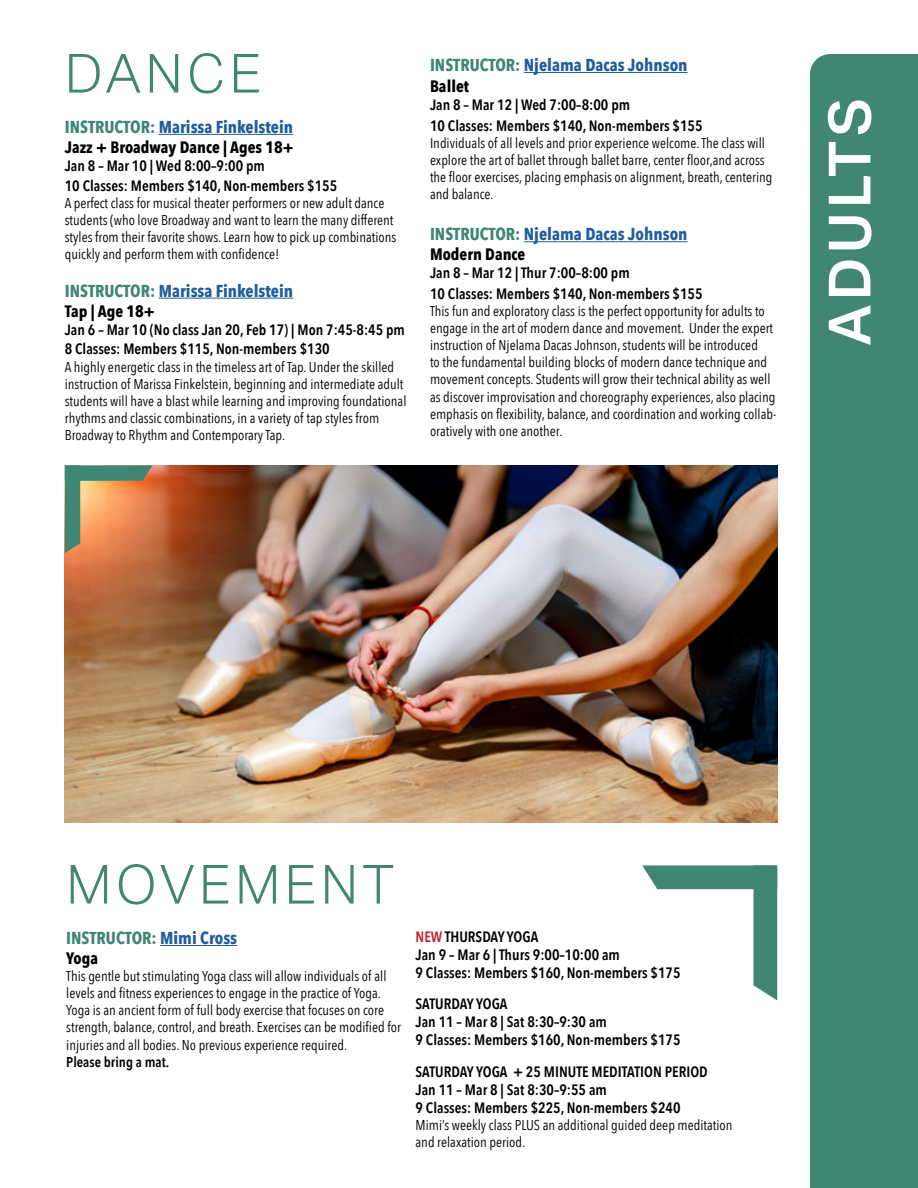
<style>
.page{position:relative;width:918px;height:1188px;background:#fff}
.page>*{position:absolute;margin:0;border:0;box-sizing:border-box;transform-origin:0 0}
.t1{font:600 58.35px "Aktiv Grotesk";letter-spacing:.075em;color:#fff}
.t2{font:300 54px "Aktiv Grotesk";letter-spacing:.08em;color:#408673}
.t3{font:700 17.25px "Avenir Next Condensed";color:#215e9e}
.t4{font:700 17.25px "Avenir Next Condensed";color:#408673}
.t5{font:700 16.5px "Avenir Next Condensed";color:#000}
.t6{font:600 15px/18px "Avenir Next Condensed";color:#000}
.t7{font:14.25px/17.1px "Avenir Next Condensed";color:#000}
.t8{font:600 14.25px "Avenir Next Condensed";color:#000}
.s1{color:#408673}
.s2{color:#215e9e}
.s3{color:#c32032}
</style>
<div class="page">
<hr style="left:160px;top:945px;width:77px;height:1px;background:#215e9e">
<svg style="left:642px;top:865px;width:135px;height:135px"></svg>
<div style="left:810px;top:54px;width:108px;height:1134px;background:#408673"></div>
<hr style="left:159px;top:134px;width:134px;height:1px;background:#215e9e">
<hr style="left:159px;top:298px;width:134px;height:1px;background:#215e9e">
<hr style="left:524px;top:72px;width:164px;height:1px;background:#215e9e">
<hr style="left:524px;top:241px;width:164px;height:1px;background:#215e9e">
<img style="left:65px;top:465px;width:712px;height:358px">
<svg style="left:65px;top:465px;width:88px;height:88px;background:#bb8f62"></svg>
<h2 class="t2" style="left:65px;top:42px;width:198px">DANCE</h2>
<p class="t3" style="left:65px;top:120px;width:230px"><span class="s1">INSTRUCTOR:</span> Marissa Finkelstein</p>
<p class="t5" style="left:65px;top:140px;width:231px">Jazz + Broadway Dance | Ages 18+</p>
<p class="t6" style="left:65px;top:155px;width:274px;line-height:19.8px">Jan 8 – Mar 10 | Wed 8:00–9:00 pm<br>10 Classes: Members $140, Non-members $155</p>
<p class="t7" style="left:65px;top:195px;width:333px">A perfect class for musical theater performers or new adult dance students (who love Broadway and want to learn the many different styles from their favorite shows. Learn how to pick up combinations quickly and perform them with confidence!</p>
<p class="t3" style="left:65px;top:283px;width:230px"><span class="s1">INSTRUCTOR:</span> Marissa Finkelstein</p>
<p class="t5" style="left:65px;top:304px;width:91px">Tap | Age 18+</p>
<p class="t6" style="left:65px;top:321px;width:342px;line-height:19.8px">Jan 6 – Mar 10 (No class Jan 20, Feb 17) | Mon 7:45-8:45 pm<br>8 Classes: Members $115, Non-members $130</p>
<p class="t7" style="left:65px;top:359px;width:343px">A highly energetic class in the timeless art of Tap. Under the skilled instruction of Marissa Finkelstein, beginning and intermediate adult students will have a blast while learning and improving foundational rhythms and classic combinations, in a variety of tap styles from Broadway to Rhythm and Contemporary Tap.</p>
<p class="t3" style="left:430px;top:58px;width:259px"><span class="s1">INSTRUCTOR:</span> Njelama Dacas Johnson</p>
<p class="t5" style="left:430px;top:79px;width:41px">Ballet</p>
<p class="t6" style="left:430px;top:94px;width:274px;line-height:20.7px">Jan 8 – Mar 12 | Wed 7:00–8:00 pm<br>10 Classes: Members $140, Non-members $155</p>
<p class="t7" style="left:430px;top:135px;width:344px">Individuals of all levels and prior experience welcome. The class will explore the art of ballet through ballet barre, center floor,and across the floor exercises, placing emphasis on alignment, breath, centering and balance.</p>
<p class="t3" style="left:430px;top:227px;width:259px"><span class="s1">INSTRUCTOR:</span> Njelama Dacas Johnson</p>
<p class="t5" style="left:430px;top:247px;width:97px">Modern Dance</p>
<p class="t6" style="left:430px;top:264px;width:274px;line-height:20.7px">Jan 8 – Mar 12 | Thur 7:00–8:00 pm<br>10 Classes: Members $140, Non-members $155</p>
<p class="t7" style="left:430px;top:304px;width:348px">This fun and exploratory class is the perfect opportunity for adults to engage in the art of modern dance and movement. Under the expert instruction of Njelama Dacas Johnson, students will be introduced<br>to the fundamental building blocks of modern dance technique and movement concepts. Students will grow their technical ability as well as discover improvisation and choreography experiences, also placing emphasis on flexibility, balance, and coordination and working collab&shy;oratively with one another.</p>
<h1 class="t1" style="left:816px;top:346px;width:249px;rotate:-90deg">ADULTS</h1>
<h2 class="t2" style="left:66px;top:853px;width:329px">MOVEMENT</h2>
<p class="t4" style="left:66px;top:931px;width:172px">INSTRUCTOR: <span class="s2">Mimi Cross</span></p>
<p class="t5" style="left:66px;top:951px;width:33px">Yoga</p>
<p class="t7" style="left:66px;top:969px;width:336px">This gentle but stimulating Yoga class will allow individuals of all levels and fitness experiences to engage in the practice of Yoga.<br>Yoga is an ancient form of full body exercise that focuses on core strength, balance, control, and breath. Exercises can be modified for injuries and all bodies. No previous experience required.</p>
<p class="t8" style="left:66px;top:1049px;width:105px">Please bring a mat.</p>
<p class="t6" style="left:416px;top:927px;width:266px"><span class="s3">NEW</span> THURSDAY YOGA<br>Jan 9 – Mar 6 | Thurs 9:00–10:00 am<br>9 Classes: Members $160, Non-members $175</p>
<p class="t6" style="left:416px;top:995px;width:266px">SATURDAY YOGA<br>Jan 11 – Mar 8 | Sat 8:30–9:30 am<br>9 Classes: Members $160, Non-members $175</p>
<p class="t6" style="left:416px;top:1062px;width:294px">SATURDAY YOGA + 25 MINUTE MEDITATION PERIOD<br>Jan 11 – Mar 8 | Sat 8:30–9:55 am<br>9 Classes: Members $225, Non-members $240</p>
<p class="t7" style="left:416px;top:1118px;width:319px">Mimi’s weekly class PLUS an additional guided deep meditation and relaxation period.</p>
</div>
